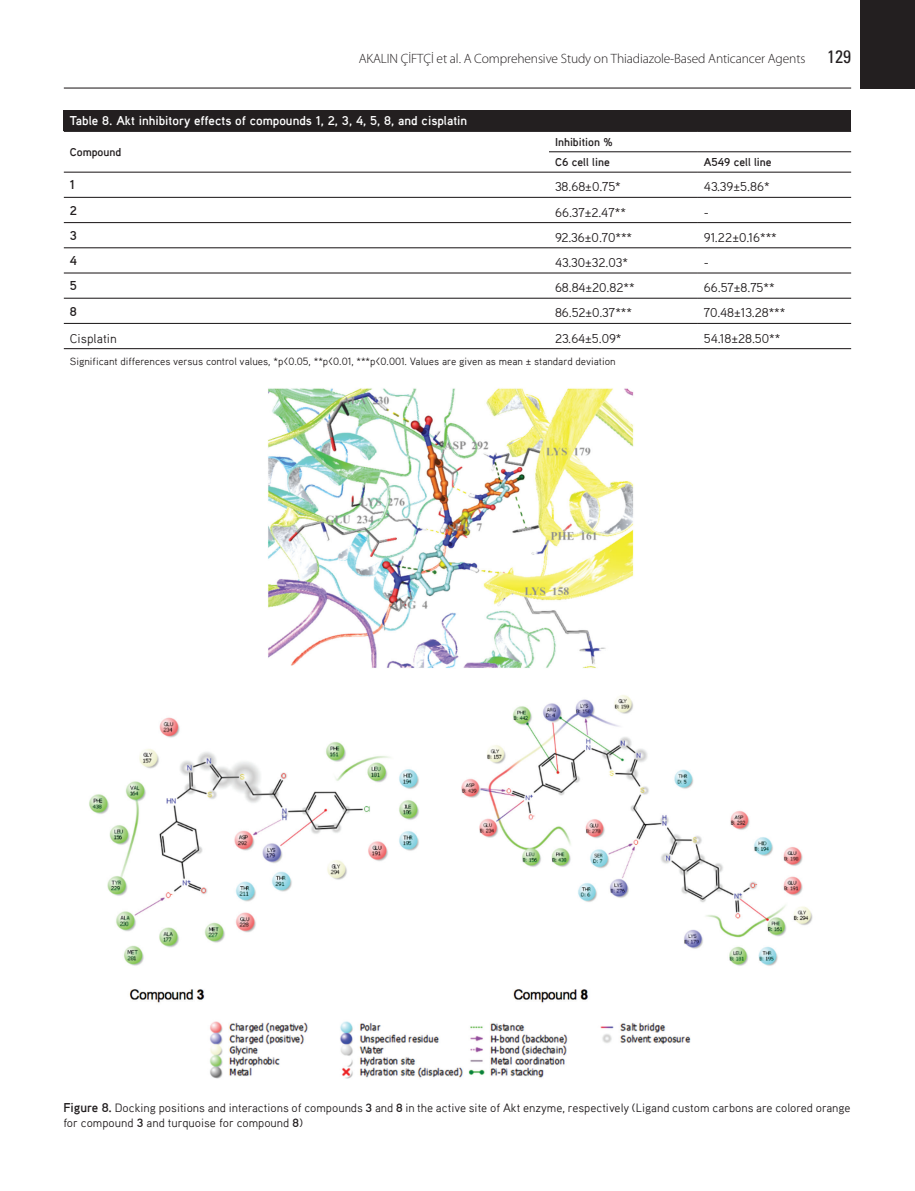
<style>
.page{position:relative;width:915px;height:1191px;background:#fff}
.page>*{position:absolute;margin:0;border:0;box-sizing:border-box;transform-origin:0 0}
.t1{font:300 13.5px "Myriad Pro";letter-spacing:-.01em;color:#231f20}
.t2{font:12.9px "Aaux Pro";color:#231f20}
.t3{font:700 12.9px "Aaux Pro";color:#231f20}
.t4{font:700 12.75px "Aaux Pro";color:#fff}
.t5{font:12px/15px "Aaux Pro";color:#231f20}
.t6{font:700 11.4px/20.4px "Aaux Pro";color:#231f20}
.t7{font:10.5px "Aaux Pro";color:#231f20}
.s1{font-family:"Univers Condensed Tr";font-weight:400;font-size:18px}
.s2{font-weight:700;font-size:12.75px}
.s3{font-weight:700}
</style>
<div class="page">
<hr style="left:64px;top:87px;width:786px;height:2px;background:#231f20">
<div style="left:859px;top:0;width:55px;height:89px;background:#231f20"></div>
<div style="left:64px;top:110px;width:786px;height:21px;background:#231f20"></div>
<hr style="left:64px;top:131px;width:485px;height:1px;background:#231f20">
<hr style="left:549px;top:131px;width:148px;height:1px;background:#231f20">
<hr style="left:697px;top:131px;width:153px;height:1px;background:#231f20">
<hr style="left:549px;top:151px;width:148px;height:1px;background:#231f20">
<hr style="left:697px;top:151px;width:153px;height:1px;background:#231f20">
<hr style="left:64px;top:172px;width:485px;height:1px;background:#231f20">
<hr style="left:549px;top:172px;width:148px;height:1px;background:#231f20">
<hr style="left:697px;top:172px;width:153px;height:1px;background:#231f20">
<hr style="left:64px;top:197px;width:485px;height:1px;background:#231f20">
<hr style="left:549px;top:197px;width:148px;height:1px;background:#231f20">
<hr style="left:697px;top:197px;width:153px;height:1px;background:#231f20">
<hr style="left:64px;top:222px;width:485px;height:1px;background:#231f20">
<hr style="left:549px;top:222px;width:148px;height:1px;background:#231f20">
<hr style="left:697px;top:222px;width:153px;height:1px;background:#231f20">
<hr style="left:64px;top:247px;width:485px;height:1px;background:#231f20">
<hr style="left:549px;top:247px;width:148px;height:1px;background:#231f20">
<hr style="left:697px;top:247px;width:153px;height:1px;background:#231f20">
<hr style="left:64px;top:272px;width:485px;height:1px;background:#231f20">
<hr style="left:549px;top:272px;width:148px;height:1px;background:#231f20">
<hr style="left:697px;top:272px;width:153px;height:1px;background:#231f20">
<hr style="left:64px;top:298px;width:485px;height:1px;background:#231f20">
<hr style="left:549px;top:298px;width:148px;height:1px;background:#231f20">
<hr style="left:697px;top:298px;width:153px;height:1px;background:#231f20">
<hr style="left:64px;top:323px;width:485px;height:1px;background:#231f20">
<hr style="left:549px;top:323px;width:148px;height:1px;background:#231f20">
<hr style="left:697px;top:323px;width:153px;height:1px;background:#231f20">
<hr style="left:64px;top:348px;width:485px;height:1px;background:#231f20">
<hr style="left:549px;top:348px;width:148px;height:1px;background:#231f20">
<hr style="left:697px;top:348px;width:153px;height:1px;background:#231f20">
<img style="left:89px;top:388px;width:724px;height:691px">
<p class="t1" style="left:358px;top:51px;width:493px">AKALIN ÇİFTÇİ et al. A Comprehensive Study on Thiadiazole-Based Anticancer Agents <span class="s1">129</span></p>
<p class="t4" style="left:70px;top:113px;width:399px">Table 8. Akt inhibitory effects of compounds 1, 2, 3, 4, 5, 8, and cisplatin</p>
<p class="t6" style="left:70px;top:141px;width:53px">Compound</p>
<p class="t6" style="left:555px;top:131px;width:59px">Inhibition %<br>C6 cell line</p>
<p class="t6" style="left:703px;top:152px;width:69px">A549 cell line</p>
<p class="t3" style="left:70px;top:177px;width:7px">1</p>
<p class="t2" style="left:554px;top:179px;width:67px">38.68±0.75*</p>
<p class="t2" style="left:703px;top:179px;width:67px">43.39±5.86*</p>
<p class="t3" style="left:70px;top:202px;width:9px">2</p>
<p class="t2" style="left:554px;top:204px;width:72px">66.37±2.47**</p>
<p class="t2" style="left:703px;top:204px;width:7px">-</p>
<p class="t3" style="left:70px;top:227px;width:9px">3</p>
<p class="t2" style="left:554px;top:229px;width:79px">92.36±0.70***</p>
<p class="t2" style="left:703px;top:229px;width:74px">91.22±0.16***</p>
<p class="t3" style="left:70px;top:252px;width:9px">4</p>
<p class="t2" style="left:554px;top:254px;width:75px">43.30±32.03*</p>
<p class="t2" style="left:703px;top:254px;width:7px">-</p>
<p class="t3" style="left:70px;top:277px;width:9px">5</p>
<p class="t2" style="left:554px;top:279px;width:81px">68.84±20.82**</p>
<p class="t2" style="left:703px;top:279px;width:72px">66.57±8.75**</p>
<p class="t3" style="left:70px;top:303px;width:9px">8</p>
<p class="t2" style="left:554px;top:305px;width:79px">86.52±0.37***</p>
<p class="t2" style="left:703px;top:305px;width:83px">70.48±13.28***</p>
<p class="t2" style="left:70px;top:330px;width:48px">Cisplatin</p>
<p class="t2" style="left:554px;top:330px;width:68px">23.64±5.09*</p>
<p class="t2" style="left:703px;top:330px;width:78px">54.18±28.50**</p>
<p class="t7" style="left:70px;top:355px;width:547px">Significant differences versus control values, *p&lt;0.05, **p&lt;0.01, ***p&lt;0.001. Values are given as mean ± standard deviation</p>
<p class="t5" style="left:63px;top:1100px;width:788px"><span class="s2">Figure 8.</span> Docking positions and interactions of compounds <span class="s3">3</span> and <span class="s3">8</span> in the active site of Akt enzyme, respectively (Ligand custom carbons are colored orange for compound <span class="s3">3</span> and turquoise for compound <span class="s3">8</span>)</p>
</div>
